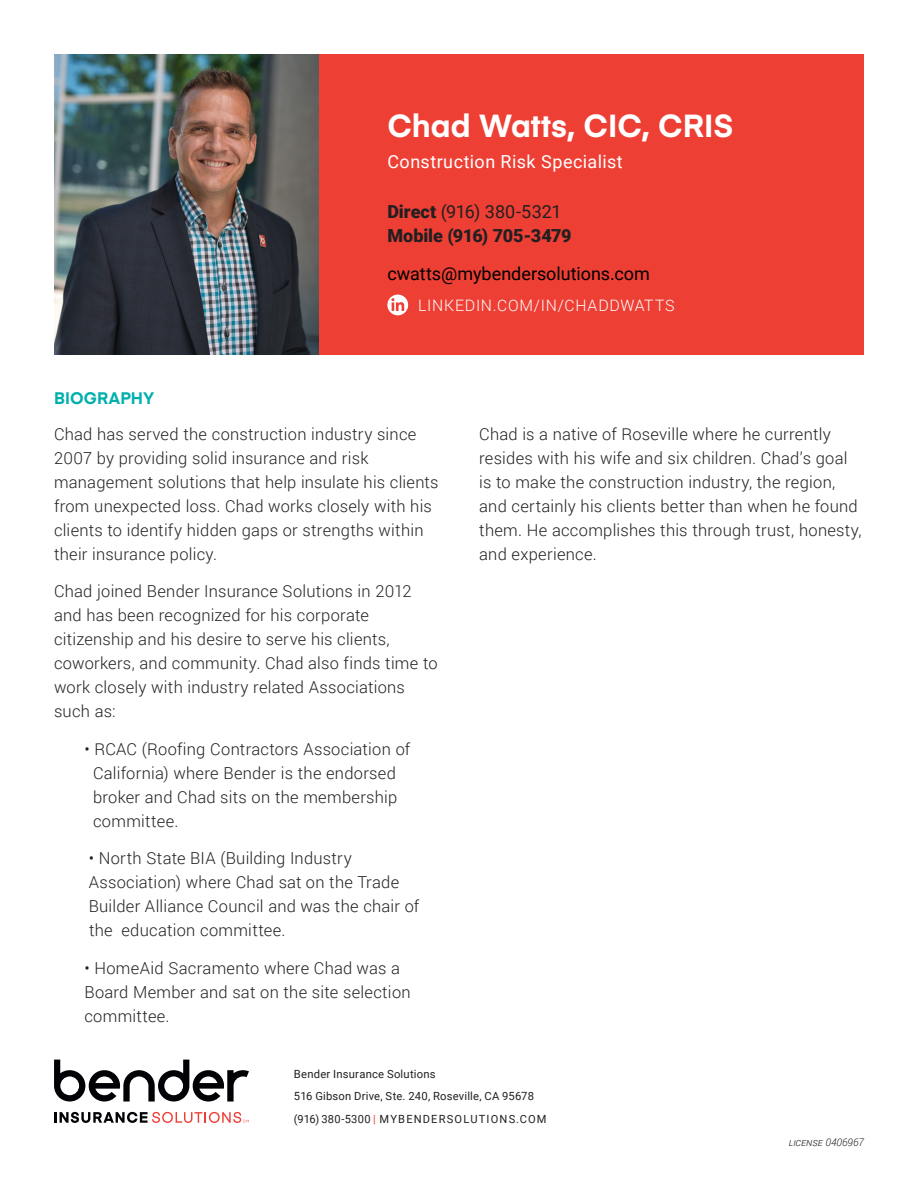
<style>
.page{position:relative;width:918px;height:1188px;background:#fff}
.page>*{position:absolute;margin:0;border:0;box-sizing:border-box;transform-origin:0 0}
.t1{font:700 31.5px "Eina 03";color:#fff}
.t2{font:900 18px/24px "Roboto";letter-spacing:-.005em;color:#231f20}
.t3{font:18px "Roboto";color:#000}
.t4{font:18px "Roboto";letter-spacing:.025em;color:#fff}
.t5{font:300 16.5px/24px "Roboto";letter-spacing:.015em;color:#242021}
.t6{font:300 16.5px/24px "Roboto";letter-spacing:.015em;color:#231f20}
.Subhead{font:700 16.5px "Eina 03";letter-spacing:.01em;color:#00afad}
.t7{font:300 15.75px "Roboto";letter-spacing:.05em;color:#fff}
.t8{font:11.25px/22.5px "Roboto";letter-spacing:.02em;color:#231f20}
.License{font:italic 300 10.5px "Roboto";color:#231f20}
.s1{font-weight:400}
.s2{color:#ee3f35}
</style>
<div class="page">
<div style="left:54px;top:54px;width:810px;height:300px;background:#ee3f35"></div>
<svg style="left:387px;top:295px;width:21px;height:20px"></svg>
<img style="left:54px;top:54px;width:265px;height:300px">
<svg style="left:54px;top:1060px;width:195px;height:42px"></svg>
<svg style="left:54px;top:1112px;width:195px;height:11px"></svg>
<p class="Subhead" style="left:54px;top:386px;width:101px">BIOGRAPHY</p>
<p class="t1" style="left:387px;top:102px;width:348px">Chad Watts, CIC, CRIS</p>
<p class="t4" style="left:387px;top:149px;width:237px">Construction Risk Specialist</p>
<p class="t2" style="left:387px;top:199px;width:186px">Direct <span class="s1">(916) 380-5321<br></span>Mobile (916) 705-3479</p>
<p class="t3" style="left:387px;top:261px;width:264px">cwatts@mybendersolutions.com</p>
<p class="t7" style="left:418px;top:294px;width:258px">LINKEDIN.COM/IN/CHADDWATTS</p>
<p class="t5" style="left:54px;top:421px;width:386px">Chad has served the construction industry since 2007 by providing solid insurance and risk management solutions that help insulate his clients from unexpected loss. Chad works closely with his clients to identify hidden gaps or strengths within their insurance policy.</p>
<p class="t5" style="left:54px;top:579px;width:385px">Chad joined Bender Insurance Solutions in 2012 and has been recognized for his corporate citizenship and his desire to serve his clients, coworkers, and community. Chad also finds time to work closely with industry related Associations such as:</p>
<p class="t5" style="left:93px;top:736px;width:319px;text-indent:-9px">• RCAC (Roofing Contractors Association of California) where Bender is the endorsed broker and Chad sits on the membership committee.</p>
<p class="t5" style="left:89px;top:846px;width:332px">• North State BIA (Building Industry Association) where Chad sat on the Trade Builder Alliance Council and was the chair of the education committee.</p>
<p class="t5" style="left:84px;top:955px;width:328px">• HomeAid Sacramento where Chad was a<br>Board Member and sat on the site selection committee.</p>
<p class="t6" style="left:479px;top:421px;width:384px">Chad is a native of Roseville where he currently resides with his wife and six children. Chad’s goal is to make the construction industry, the region, and certainly his clients better than when he found them. He accomplishes this through trust, honesty, and experience.</p>
<p class="t8" style="left:294px;top:1062px;width:254px">Bender Insurance Solutions<br>516 Gibson Drive, Ste. 240, Roseville, CA 95678 (916) 380-5300 <span class="s2">|</span> MYBENDERSOLUTIONS.COM</p>
<p class="License" style="left:789px;top:1135px;width:77px">license 0406967</p>
</div>
